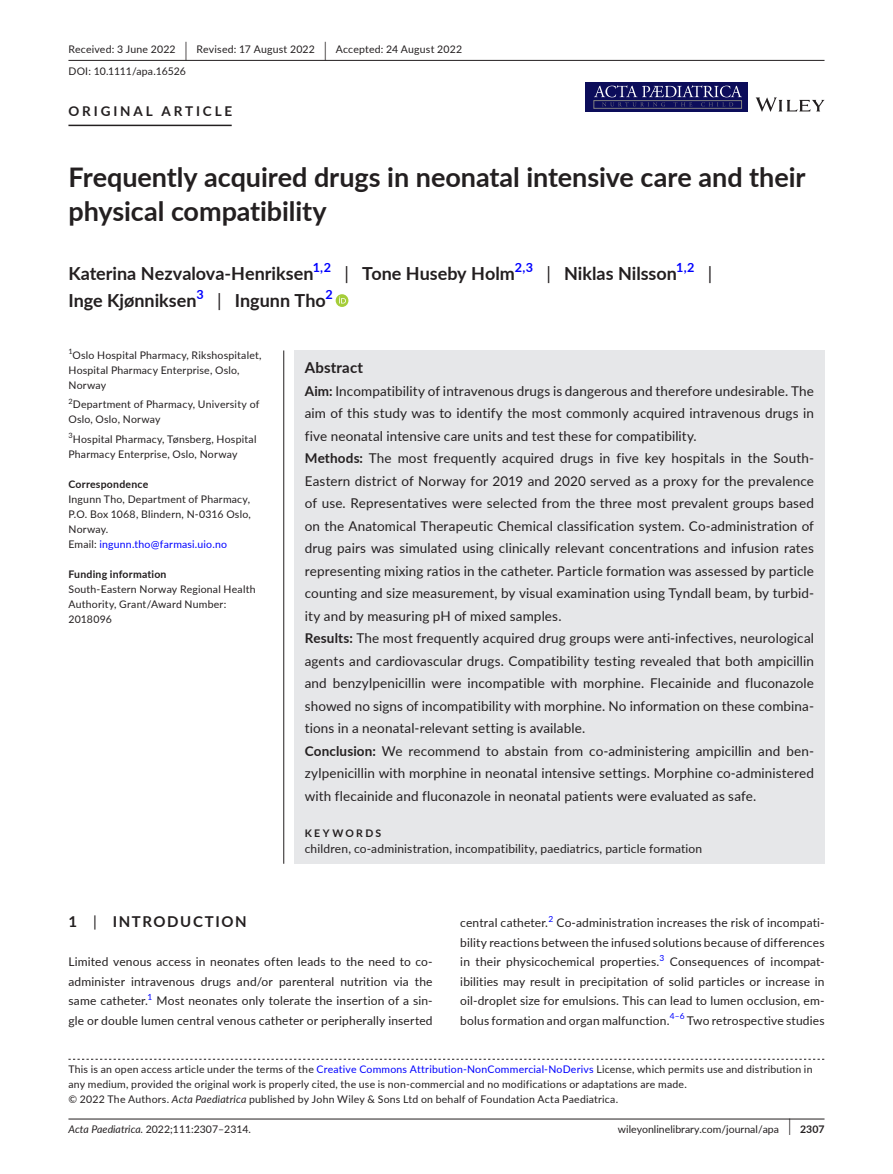
<style>
.page{position:relative;width:893px;height:1174px;background:#fff}
.page>*{position:absolute;margin:0;border:0;box-sizing:border-box;transform-origin:0 0}
.t1{font:700 27px/34.5px "Lato";letter-spacing:-.005em;color:#231f20}
.t2{font:700 18px "Lato";color:#231f20}
.t3{font:18px "Lato";color:#231f20}
.t4{font:700 15px "Lato";letter-spacing:.1em;color:#231f20}
.t5{font:700 15px "Lato";letter-spacing:.015em;color:#231f20}
.t6{font:13.5px/22.5px "Lato";letter-spacing:.01em;color:#231f20}
.t7{font:700 13.5px "Lato";letter-spacing:.215em;color:#231f20}
.t8{font:700 12.6px "Lato";color:#00f}
.t9{font:12px/19.5px "Lato";letter-spacing:.015em;color:#231f20;text-align:justify}
.t10{font:10.5px/15px "Lato";letter-spacing:.02em;color:#231f20}
.t11{font:10.5px "Lato";color:#231f20}
.t12{font:700 10.5px "Lato";letter-spacing:.02em;color:#231f20}
.t13{font:700 10.5px "Lato";letter-spacing:.22em;color:#231f20}
.t14{font:8.4px "Lato";color:#00f}
.t15{font:7.35px "Lato";color:#231f20}
.s1{font-size:19.65px}
.s2{font-weight:400}
.s3{color:#00f}
.s4{font-weight:700}
.s5{font-style:italic}
.s6{font-size:17.4px}
</style>
<div class="page">
<hr style="left:68px;top:1118px;width:756px;height:1px;background:#231f20">
<svg style="left:756px;top:97px;width:68px;height:15px"></svg>
<svg style="left:586px;top:82px;width:162px;height:30px;background:#16175d"></svg>
<svg style="left:594px;top:85px;width:148px;height:21px;background:#333472"></svg>
<hr style="left:68px;top:60px;width:756px;height:1px;background:#231f20">
<hr style="left:68px;top:125px;width:164px;height:1px;background:#231f20">
<svg style="left:336px;top:294px;width:12px;height:13px"></svg>
<svg style="left:339px;top:296px;width:7px;height:7px"></svg>
<svg style="left:68px;top:1058px;width:756px;height:1px"></svg>
<div style="left:294px;top:350px;width:530px;height:513px;background:#e6e7e9"></div>
<hr style="left:283px;top:350px;width:1px;height:513px;background:#231f20">
<p class="t10" style="left:68px;top:38px;width:395px;line-height:21.8px">Received: 3 June 2022 <span class="s1">|</span> Revised: 17 August 2022 <span class="s1">|</span> Accepted: 24 August 2022<br>DOI: 10.1111/apa.16526</p>
<p class="t7" style="left:68px;top:101px;width:165px">ORIGINAL ARTICLE</p>
<h1 class="t1" style="left:68px;top:159px;width:739px">Frequently acquired drugs in neonatal intensive care and their physical compatibility</h1>
<h2 class="t2" style="left:68px;top:260px;width:247px">Katerina Nezvalova-Henriksen</h2>
<p class="t8" style="left:313px;top:258px;width:20px">1,2</p>
<h2 class="t2" style="left:344px;top:260px;width:172px"><span class="s2">|</span> Tone Huseby Holm</h2>
<p class="t8" style="left:515px;top:258px;width:20px">2,3</p>
<h2 class="t2" style="left:547px;top:260px;width:132px"><span class="s2">|</span> Niklas Nilsson</h2>
<p class="t8" style="left:676px;top:258px;width:20px">1,2</p>
<h2 class="t3" style="left:708px;top:260px;width:6px">|</h2>
<h2 class="t2" style="left:68px;top:287px;width:130px">Inge Kjønniksen</h2>
<p class="t8" style="left:196px;top:285px;width:9px">3</p>
<h2 class="t2" style="left:217px;top:287px;width:110px"><span class="s2">|</span> Ingunn Tho</h2>
<p class="t8" style="left:325px;top:285px;width:9px">2</p>
<p class="t15" style="left:68px;top:346px;width:6px">1</p>
<p class="t10" style="left:68px;top:347px;width:195px;text-indent:4px">Oslo Hospital Pharmacy, Rikshospitalet,<br>Hospital Pharmacy Enterprise, Oslo,<br>Norway</p>
<p class="t15" style="left:68px;top:396px;width:6px">2</p>
<p class="t10" style="left:68px;top:397px;width:192px;text-indent:4px">Department of Pharmacy, University of<br>Oslo, Oslo, Norway</p>
<p class="t10" style="left:68px;top:431px;width:190px"><sup>3</sup>Hospital Pharmacy, Tønsberg, Hospital<br>Pharmacy Enterprise, Oslo, Norway</p>
<p class="t12" style="left:68px;top:476px;width:81px">Correspondence</p>
<p class="t10" style="left:68px;top:491px;width:184px">Ingunn Tho, Department of Pharmacy,<br>P.O. Box 1068, Blindern, N-0316 Oslo,<br>Norway.<br>Email: <span class="s3">ingunn.tho@farmasi.uio.no</span></p>
<p class="t12" style="left:68px;top:566px;width:100px">Funding information</p>
<p class="t10" style="left:68px;top:581px;width:189px">South-Eastern Norway Regional Health<br>Authority, Grant/Award Number:<br>2018096</p>
<p class="t5" style="left:305px;top:356px;width:60px">Abstract</p>
<p class="t6" style="left:305px;top:379px;width:511px"><span class="s4">Aim:</span> Incompatibility of intravenous drugs is dangerous and therefore undesirable. The aim of this study was to identify the most commonly acquired intravenous drugs in five neonatal intensive care units and test these for compatibility.<br><span class="s4">Methods:</span> The most frequently acquired drugs in five key hospitals in the South-Eastern district of Norway for 2019 and 2020 served as a proxy for the prevalence of use. Representatives were selected from the three most prevalent groups based on the Anatomical Therapeutic Chemical classification system. Co-administration of drug pairs was simulated using clinically relevant concentrations and infusion rates representing mixing ratios in the catheter. Particle formation was assessed by particle counting and size measurement, by visual examination using Tyndall beam, by turbid&shy;ity and by measuring pH of mixed samples.<br><span class="s4">Results:</span> The most frequently acquired drug groups were anti-infectives, neurological agents and cardiovascular drugs. Compatibility testing revealed that both ampicillin and benzylpenicillin were incompatible with morphine. Flecainide and fluconazole showed no signs of incompatibility with morphine. No information on these combina&shy;tions in a neonatal-relevant setting is available.<br><span class="s4">Conclusion:</span> We recommend to abstain from co-administering ampicillin and ben&shy;zylpenicillin with morphine in neonatal intensive settings. Morphine co-administered with flecainide and fluconazole in neonatal patients were evaluated as safe.</p>
<p class="t13" style="left:305px;top:825px;width:78px">KEYWORDS</p>
<p class="t9" style="left:305px;top:838px;width:399px">children, co-administration, incompatibility, paediatrics, particle formation</p>
<p class="t4" style="left:68px;top:911px;width:180px">1 <span class="s2">|</span> INTRODUCTION</p>
<p class="t9" style="left:68px;top:951px;width:366px">Limited venous access in neonates often leads to the need to co&shy;administer intravenous drugs and/or parenteral nutrition via the same catheter.<sup>1</sup> Most neonates only tolerate the insertion of a sin&shy;gle or double lumen central venous catheter or peripherally inserted</p>
<p class="t9" style="left:460px;top:912px;width:366px">central catheter.<sup>2</sup> Co-administration increases the risk of incompati&shy;bility reactions between the infused solutions because of differences in their physicochemical properties.</p>
<p class="t14" style="left:660px;top:952px;width:6px">3</p>
<p class="t9" style="left:460px;top:951px;width:366px;text-indent:210px">Consequences of incompat&shy;ibilities may result in precipitation of solid particles or increase in oil-droplet size for emulsions. This can lead to lumen occlusion, em&shy;bolus formation and organ malfunction.<sup>4–6</sup> Two retrospective studies</p>
<p class="t10" style="left:68px;top:1061px;width:746px">This is an open access article under the terms of the <span class="s3">Creative Commons Attribution-NonCommercial-NoDerivs</span> License, which permits use and distribution in any medium, provided the original work is properly cited, the use is non-commercial and no modifications or adaptations are made.<br>© 2022 The Authors. <span class="s5">Acta Paediatrica</span> published by John Wiley &amp; Sons Ltd on behalf of Foundation Acta Paediatrica.</p>
<p class="t11" style="left:68px;top:1121px;width:184px"><span class="s5">Acta Paediatrica.</span> 2022;111:2307–2314.</p>
<p class="t11" style="left:618px;top:1121px;width:208px">wileyonlinelibrary.com/journal/apa <span class="s6">|</span> <span class="s4">2307</span></p>
</div>
